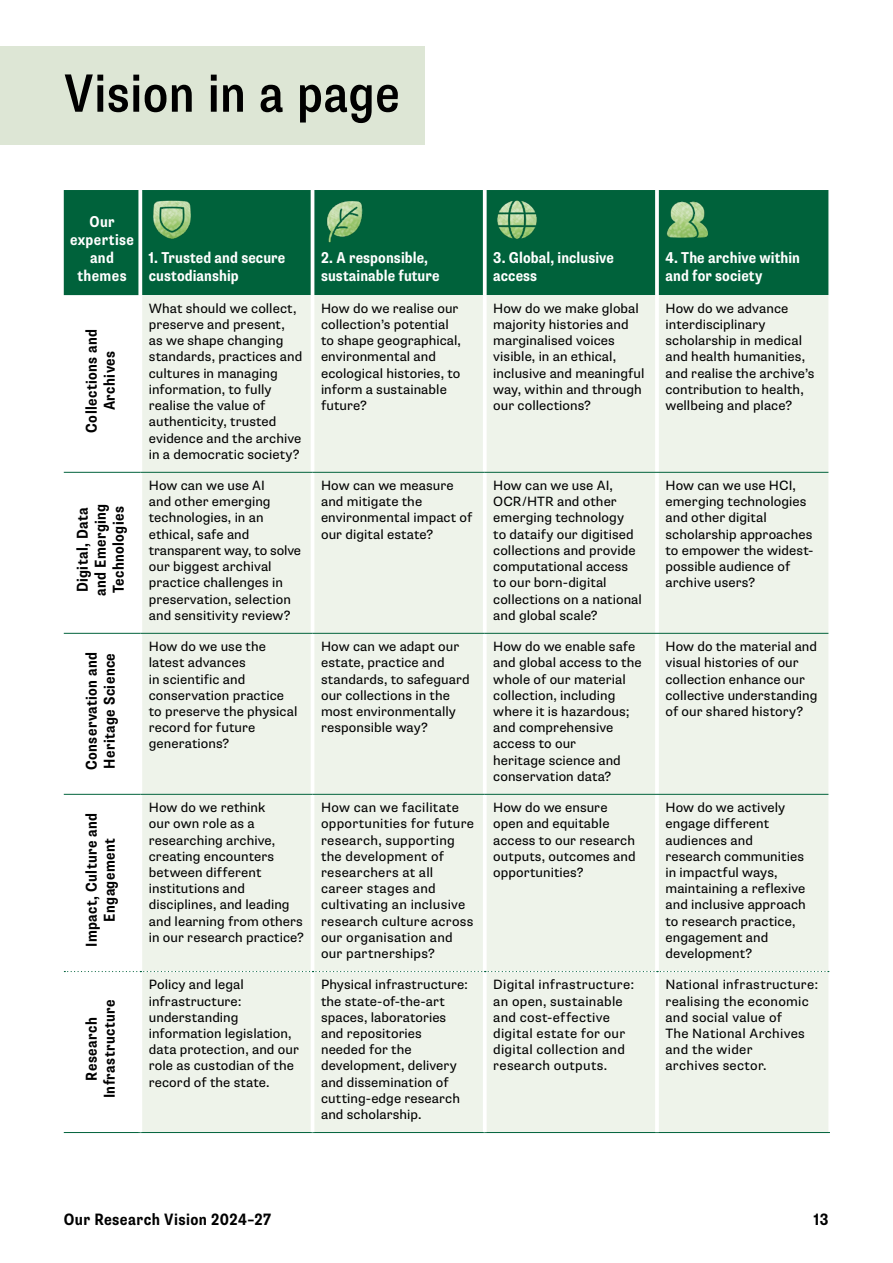
<style>
.page{position:relative;width:893px;height:1263px;background:#fff}
.page>*{position:absolute;margin:0;border:0;box-sizing:border-box;transform-origin:0 0}
.H3_new_page_More_space_under{font:500 condensed 54px "Supria Sans";letter-spacing:.005em;color:#000}
.t1{font:700 condensed 16.5px "Supria Sans";letter-spacing:.025em;color:#000}
.T_10pt_bold_centre{font:700 condensed 15.75px/18px "Supria Sans";letter-spacing:.025em;color:#000;text-align:center}
.T_10pt_L_bold{font:700 condensed 15.75px/18px "Supria Sans";letter-spacing:.005em;color:#fff}
.T_10pt_bold_centre-2{font:700 condensed 15.75px/18px "Supria Sans";letter-spacing:.025em;color:#fff;text-align:center}
.T_9pt_L{font:13.5px/16.2px "Supria Sans";letter-spacing:.005em;color:#000}
</style>
<div class="page">
<div style="left:0;top:46px;width:424px;height:98px;background:#dde6d5"></div>
<div style="left:64px;top:190px;width:764px;height:105px;background:#00623b"></div>
<div style="left:142px;top:295px;width:686px;height:837px;background:#eef3ea"></div>
<hr style="left:64px;top:1132px;width:76px;height:1px;background:#00623b">
<hr style="left:140px;top:1132px;width:173px;height:1px;background:#00623b">
<hr style="left:313px;top:1132px;width:172px;height:1px;background:#00623b">
<hr style="left:485px;top:1132px;width:172px;height:1px;background:#00623b">
<hr style="left:657px;top:1132px;width:173px;height:1px;background:#00623b">
<svg style="left:138px;top:190px;width:4px;height:105px"></svg>
<hr style="left:311px;top:190px;width:3px;height:105px;background:#fff">
<svg style="left:483px;top:190px;width:4px;height:105px"></svg>
<svg style="left:655px;top:190px;width:4px;height:105px"></svg>
<hr style="left:311px;top:295px;width:3px;height:177px;background:#fff">
<hr style="left:483px;top:295px;width:4px;height:177px;background:#fff">
<hr style="left:655px;top:295px;width:4px;height:177px;background:#fff">
<hr style="left:311px;top:473px;width:3px;height:160px;background:#fff">
<hr style="left:483px;top:473px;width:4px;height:160px;background:#fff">
<hr style="left:655px;top:473px;width:4px;height:160px;background:#fff">
<hr style="left:311px;top:634px;width:3px;height:160px;background:#fff">
<hr style="left:483px;top:634px;width:4px;height:160px;background:#fff">
<hr style="left:655px;top:634px;width:4px;height:160px;background:#fff">
<hr style="left:311px;top:795px;width:3px;height:176px;background:#fff">
<hr style="left:483px;top:795px;width:4px;height:176px;background:#fff">
<hr style="left:655px;top:795px;width:4px;height:176px;background:#fff">
<hr style="left:311px;top:972px;width:3px;height:160px;background:#fff">
<hr style="left:483px;top:972px;width:4px;height:160px;background:#fff">
<hr style="left:655px;top:972px;width:4px;height:160px;background:#fff">
<hr style="left:64px;top:472px;width:76px;height:1px;background:#00623b">
<hr style="left:140px;top:472px;width:173px;height:1px;background:#00623b">
<hr style="left:313px;top:472px;width:172px;height:1px;background:#00623b">
<hr style="left:485px;top:472px;width:172px;height:1px;background:#00623b">
<hr style="left:657px;top:472px;width:171px;height:1px;background:#00623b">
<hr style="left:64px;top:633px;width:76px;height:1px;background:#00623b">
<hr style="left:140px;top:633px;width:173px;height:1px;background:#00623b">
<hr style="left:313px;top:633px;width:172px;height:1px;background:#00623b">
<hr style="left:485px;top:633px;width:172px;height:1px;background:#00623b">
<hr style="left:657px;top:633px;width:171px;height:1px;background:#00623b">
<hr style="left:64px;top:794px;width:76px;height:1px;background:#00623b">
<hr style="left:140px;top:794px;width:173px;height:1px;background:#00623b">
<hr style="left:313px;top:794px;width:172px;height:1px;background:#00623b">
<hr style="left:485px;top:794px;width:172px;height:1px;background:#00623b">
<hr style="left:657px;top:794px;width:171px;height:1px;background:#00623b">
<svg style="left:64px;top:971px;width:765px;height:1px"></svg>
<img style="left:152px;top:200px;width:40px;height:39px">
<img style="left:325px;top:200px;width:39px;height:43px">
<img style="left:497px;top:200px;width:39px;height:39px">
<img style="left:667px;top:200px;width:41px;height:39px">
<h3 class="H3_new_page_More_space_under" style="left:64px;top:61px;width:337px">Vision in a page</h3>
<p class="T_10pt_bold_centre-2" style="left:70px;top:213px;width:65px">Our expertise and themes</p>
<p class="T_10pt_bold_centre" style="left:83px;top:433px;width:105px;rotate:-90deg">Collections and<br>Archives</p>
<p class="T_10pt_bold_centre" style="left:74px;top:596px;width:94px;text-align:left;rotate:-90deg">Digital, Data and Emerging<br>Technologies</p>
<p class="T_10pt_L_bold" style="left:149px;top:249px;width:138px">1. Trusted and secure custodianship</p>
<p class="T_10pt_L_bold" style="left:321px;top:249px;width:120px">2. A responsible, sustainable future</p>
<p class="T_10pt_L_bold" style="left:493px;top:249px;width:122px">3. Global, inclusive access</p>
<p class="T_10pt_L_bold" style="left:665px;top:249px;width:136px">4. The archive within and for society</p>
<p class="T_9pt_L" style="left:149px;top:300px;width:155px">What should we collect, preserve and present,<br>as we shape changing standards, practices and cultures in managing information, to fully realise the value of authenticity, trusted evidence and the archive in a democratic society?</p>
<p class="T_9pt_L" style="left:321px;top:300px;width:141px">How do we realise our collection’s potential to shape geographical, environmental and ecological histories, to inform a sustainable future?</p>
<p class="T_9pt_L" style="left:493px;top:300px;width:153px">How do we make global majority histories and marginalised voices visible, in an ethical, inclusive and meaningful way, within and through our collections?</p>
<p class="T_9pt_L" style="left:665px;top:300px;width:151px">How do we advance interdisciplinary scholarship in medical and health humanities, and realise the archive’s contribution to health, wellbeing and place?</p>
<p class="T_9pt_L" style="left:149px;top:478px;width:154px">How can we use AI<br>and other emerging technologies, in an ethical, safe and transparent way, to solve our biggest archival practice challenges in preservation, selection and sensitivity review?</p>
<p class="T_9pt_L" style="left:321px;top:478px;width:153px">How can we measure and mitigate the environmental impact of our digital estate?</p>
<p class="T_9pt_L" style="left:493px;top:478px;width:150px">How can we use AI,<br>OCR/HTR and other emerging technology<br>to dataify our digitised collections and provide computational access to our born-digital collections on a national and global scale?</p>
<p class="T_9pt_L" style="left:665px;top:478px;width:149px">How can we use HCI, emerging technologies and other digital scholarship approaches to empower the widest&shy;possible audience of archive users?</p>
<p class="T_10pt_bold_centre" style="left:83px;top:770px;width:120px;text-align:left;rotate:-90deg">Conservation and<br>Heritage Science</p>
<p class="T_9pt_L" style="left:149px;top:639px;width:150px">How do we use the latest advances<br>in scientific and conservation practice to preserve the physical record for future generations?</p>
<p class="T_9pt_L" style="left:321px;top:639px;width:150px">How can we adapt our estate, practice and standards, to safeguard our collections in the most environmentally responsible way?</p>
<p class="T_9pt_L" style="left:493px;top:639px;width:150px">How do we enable safe and global access to the whole of our material collection, including where it is hazardous; and comprehensive access to our<br>heritage science and conservation data?</p>
<p class="T_9pt_L" style="left:665px;top:639px;width:153px">How do the material and visual histories of our collection enhance our collective understanding of our shared history?</p>
<p class="T_10pt_bold_centre" style="left:83px;top:947px;width:136px;rotate:-90deg">Impact, Culture and<br>Engagement</p>
<p class="T_9pt_L" style="left:149px;top:800px;width:157px">How do we rethink<br>our own role as a researching archive, creating encounters between different institutions and disciplines, and leading and learning from others in our research practice?</p>
<p class="T_9pt_L" style="left:321px;top:800px;width:155px">How can we facilitate opportunities for future research, supporting the development of researchers at all career stages and cultivating an inclusive research culture across our organisation and our partnerships?</p>
<p class="T_9pt_L" style="left:493px;top:800px;width:144px">How do we ensure open and equitable access to our research outputs, outcomes and opportunities?</p>
<p class="T_9pt_L" style="left:665px;top:800px;width:142px">How do we actively engage different audiences and research communities in impactful ways, maintaining a reflexive and inclusive approach to research practice, engagement and development?</p>
<p class="T_10pt_bold_centre" style="left:83px;top:1098px;width:100px;rotate:-90deg">Research<br>Infrastructure</p>
<p class="T_9pt_L" style="left:149px;top:977px;width:152px">Policy and legal infrastructure: understanding information legislation, data protection, and our role as custodian of the record of the state.</p>
<p class="T_9pt_L" style="left:321px;top:977px;width:149px">Physical infrastructure: the state-of-the-art spaces, laboratories and repositories needed for the development, delivery and dissemination of cutting-edge research and scholarship.</p>
<p class="T_9pt_L" style="left:493px;top:977px;width:142px">Digital infrastructure: an open, sustainable and cost-effective digital estate for our digital collection and research outputs.</p>
<p class="T_9pt_L" style="left:665px;top:977px;width:154px">National infrastructure: realising the economic and social value of<br>The National Archives and the wider<br>archives sector.</p>
<p class="t1" style="left:64px;top:1209px;width:209px">Our Research Vision 2024–27</p>
<p class="t1" style="left:814px;top:1209px;width:16px">13</p>
</div>
